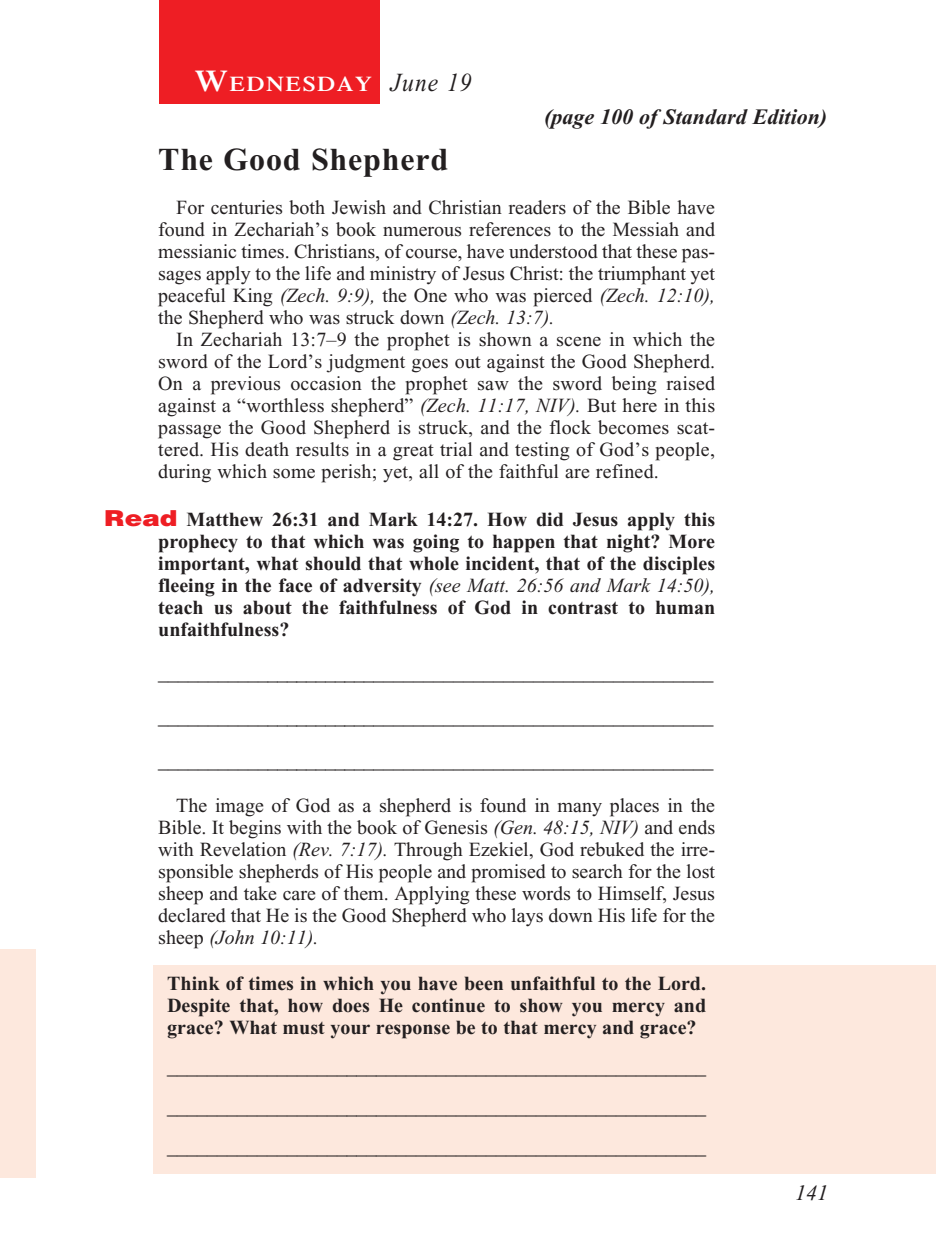
<style>
.page{position:relative;width:936px;height:1260px;background:#fff}
.page>*{position:absolute;margin:0;border:0;box-sizing:border-box;transform-origin:0 0}
._01-Daily_head{font:700 32px "Times New Roman";letter-spacing:.025em;color:#231f20}
._00-Month-Day{font:italic 26px "Times New Roman";letter-spacing:.05em;color:#231f20;scale:.9 1}
.t1{font:italic 700 22px "Times New Roman";color:#231f20}
.t2{font:italic 22px "Times New Roman";color:#231f20}
.t3{font:600 21px "Times";letter-spacing:.07em;color:#fff;scale:1.1 1}
._4-Body_Copy{font:20px/22px "Times New Roman";color:#231f20;text-align:justify}
.x-screened_box-text{font:700 20px/22px "Times New Roman";color:#231f20;text-align:justify}
._6-question{font:700 20px/22px "Times New Roman";color:#231f20;text-align:justify}
.s1{font-size:30px}
.s2{font-style:italic}
.s3{font-family:"Helvetica";font-weight:900;font-size:22px;color:#ee1e24}
.s4{font-weight:400;font-style:italic}
</style>
<div class="page">
<div style="left:0;top:949px;width:36px;height:229px;background:#fde8dd"></div>
<div style="left:154px;top:965px;width:782px;height:209px;background:#fde8dd"></div>
<div style="left:159px;top:0;width:220px;height:103px;background:#ee1e24"></div>
<p class="t3" style="left:195px;top:71px;width:162px"><span class="s1">W</span>EDNESDAY</p>
<p class="_00-Month-Day" style="left:391px;top:68px;width:92px">June 19</p>
<p class="t1" style="left:544px;top:105px;width:285px">(page 100 of Standard Edition)</p>
<p class="_01-Daily_head" style="left:158px;top:141px;width:292px">The Good Shepherd</p>
<p class="_4-Body_Copy" style="left:158px;top:196px;width:558px;text-indent:18px">For centuries both Jewish and Christian readers of the Bible have found in Zechariah’s book numerous references to the Messiah and messianic times. Christians, of course, have understood that these pas&shy;sages apply to the life and ministry of Jesus Christ: the triumphant yet peaceful King <span class="s2">(Zech. 9:9),</span> the One who was pierced <span class="s2">(Zech. 12:10), </span>the Shepherd who was struck down <span class="s2">(Zech. 13:7).</span></p>
<p class="_4-Body_Copy" style="left:158px;top:328px;width:558px;text-indent:18px">In Zechariah 13:7–9 the prophet is shown a scene in which the sword of the Lord’s judgment goes out against the Good Shepherd.<br>On a previous occasion the prophet saw the sword being raised against a “worthless shepherd” <span class="s2">(Zech. 11:17, NIV).</span> But here in this passage the Good Shepherd is struck, and the flock becomes scat&shy;tered. His death results in a great trial and testing of God’s people, during which some perish; yet, all of the faithful are refined.</p>
<p class="_6-question" style="left:158px;top:508px;width:558px;text-indent:-54px"><span class="s3">Read</span> Matthew 26:31 and Mark 14:27. How did Jesus apply this prophecy to that which was going to happen that night? More important, what should that whole incident, that of the disciples fleeing in the face of adversity <span class="s4">(see Matt. 26:56 and Mark 14:50), </span>teach us about the faithfulness of God in contrast to human unfaithfulness?</p>
<p class="_4-Body_Copy" style="left:158px;top:662px;width:557px">________________________________________________________</p>
<p class="_4-Body_Copy" style="left:158px;top:706px;width:557px">________________________________________________________</p>
<p class="_4-Body_Copy" style="left:158px;top:750px;width:557px">________________________________________________________</p>
<p class="_4-Body_Copy" style="left:158px;top:794px;width:558px;text-indent:18px">The image of God as a shepherd is found in many places in the Bible. It begins with the book of Genesis <span class="s2">(Gen. 48:15, NIV)</span> and ends with Revelation <span class="s2">(Rev. 7:17).</span> Through Ezekiel, God rebuked the irre&shy;sponsible shepherds of His people and promised to search for the lost sheep and take care of them. Applying these words to Himself, Jesus declared that He is the Good Shepherd who lays down His life for the sheep <span class="s2">(John 10:11).</span></p>
<p class="x-screened_box-text" style="left:167px;top:972px;width:540px">Think of times in which you have been unfaithful to the Lord.<br>Despite that, how does He continue to show you mercy and grace? What must your response be to that mercy and grace?</p>
<p class="x-screened_box-text" style="left:167px;top:1056px;width:540px">______________________________________________________</p>
<p class="x-screened_box-text" style="left:167px;top:1096px;width:540px">______________________________________________________</p>
<p class="x-screened_box-text" style="left:167px;top:1136px;width:540px">______________________________________________________</p>
<p class="t2" style="left:795px;top:1181px;width:34px">141</p>
</div>
